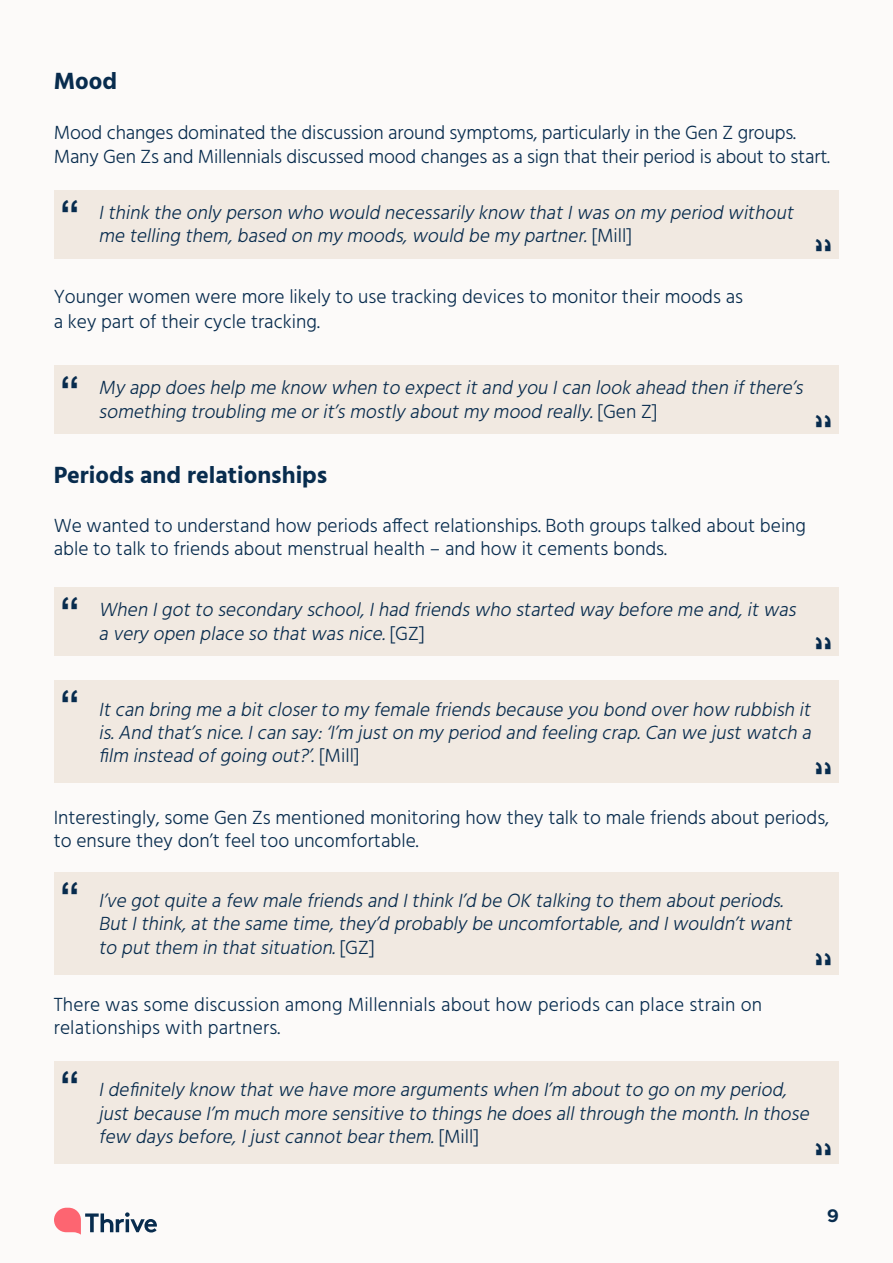
<style>
.page{position:relative;width:893px;height:1263px;background:#fcfaf9}
.page>*{position:absolute;margin:0;border:0;box-sizing:border-box;transform-origin:0 0}
.t1{font:700 39px "Arial";color:#082c4e}
.t2{font:700 24px "Hind";color:#082c4e}
.t3{font:italic 300 19.5px/23.4px "Hind";color:#082c4e}
.t4{font:300 19.5px/23.4px "Hind";color:#082c4e}
.t5{font:700 18px "Filson Pro";color:#082c4e}
.s1{font-style:normal}
</style>
<div class="page">
<svg style="left:54px;top:1208px;width:103px;height:26px"></svg>
<div style="left:54px;top:366px;width:785px;height:68px;background:#f1e9e1"></div>
<div style="left:54px;top:588px;width:785px;height:68px;background:#f1e9e1"></div>
<div style="left:54px;top:190px;width:785px;height:68px;background:#f1e9e1"></div>
<div style="left:54px;top:681px;width:785px;height:102px;background:#f1e9e1"></div>
<div style="left:54px;top:872px;width:785px;height:102px;background:#f1e9e1"></div>
<div style="left:54px;top:1061px;width:785px;height:102px;background:#f1e9e1"></div>
<p class="t2" style="left:54px;top:66px;width:65px">Mood</p>
<p class="t4" style="left:54px;top:122px;width:778px">Mood changes dominated the discussion around symptoms, particularly in the Gen Z groups.<br>Many Gen Zs and Millennials discussed mood changes as a sign that their period is about to start.</p>
<h1 class="t1" style="left:60px;top:187px;width:21px">“</h1>
<p class="t3" style="left:98px;top:202px;width:701px">Ithinkthe only person who would necessarily know thatIwason my period without me telling them,based on my moods,would be my partner.<span class="s1">[ M i l l ]</span></p>
<p class="t4" style="left:54px;top:285px;width:691px;line-height:25.2px">Younger women were more likely to use tracking devices to monitor their moods as a key part of their cycle tracking.</p>
<h1 class="t1" style="left:60px;top:362px;width:21px">“</h1>
<p class="t3" style="left:98px;top:377px;width:711px">My app doeshelp me know when to expectitand you Ican lookahead then ifthere’s something troubling me orit’smostly aboutmy mood really.<span class="s1">[ G e n Z ]</span></p>
<p class="t2" style="left:54px;top:461px;width:275px">Periods and relationships</p>
<p class="t4" style="left:54px;top:514px;width:754px">We wanted to understand how periods affect relationships. Both groups talked about being able to talk to friends about menstrual health – and how it cements bonds.</p>
<h1 class="t1" style="left:60px;top:584px;width:21px">“</h1>
<h1 class="t1" style="left:60px;top:677px;width:21px">“</h1>
<p class="t3" style="left:98px;top:599px;width:704px">When Igotto secondary school,Ihad friendswho started way before me and,itwas a very open place so thatwasnice.<span class="s1">[ G Z ]</span></p>
<p class="t3" style="left:98px;top:698px;width:719px;text-align:justify">Itcan bring me a bitcloserto my female friendsbecause you bond overhow rubbish it is.And that’snice.Ican say:‘I’m juston my period and feeling crap.Can we justwatch a film instead ofgoing out?’.<span class="s1">[ M i l l ]</span></p>
<p class="t4" style="left:54px;top:806px;width:777px">Interestingly, some Gen Zs mentioned monitoring how they talk to male friends about periods, to ensure they don’t feel too uncomfortable.</p>
<h1 class="t1" style="left:60px;top:868px;width:21px">“</h1>
<p class="t3" style="left:98px;top:890px;width:699px">I’ve gotquite a few male friendsand IthinkI’d be OK talking to them aboutperiods.<br>ButIthink,atthe same time,they’d probably be uncomfortable,and Iwouldn’twant to putthem in thatsituation.<span class="s1">[ G Z ]</span></p>
<p class="t4" style="left:54px;top:994px;width:710px">There was some discussion among Millennials about how periods can place strain on relationships with partners.</p>
<h1 class="t1" style="left:60px;top:1058px;width:21px">“</h1>
<p class="t3" style="left:98px;top:1079px;width:717px">Idefinitely know thatwe have more argumentswhen I’m aboutto go on my period, justbecause I’m much more sensitive to thingshe doesallthrough the month.In those few daysbefore,Ijustcannotbearthem.<span class="s1">[ M i l l ]</span></p>
<p class="t5" style="left:827px;top:1205px;width:13px">9</p>
</div>
